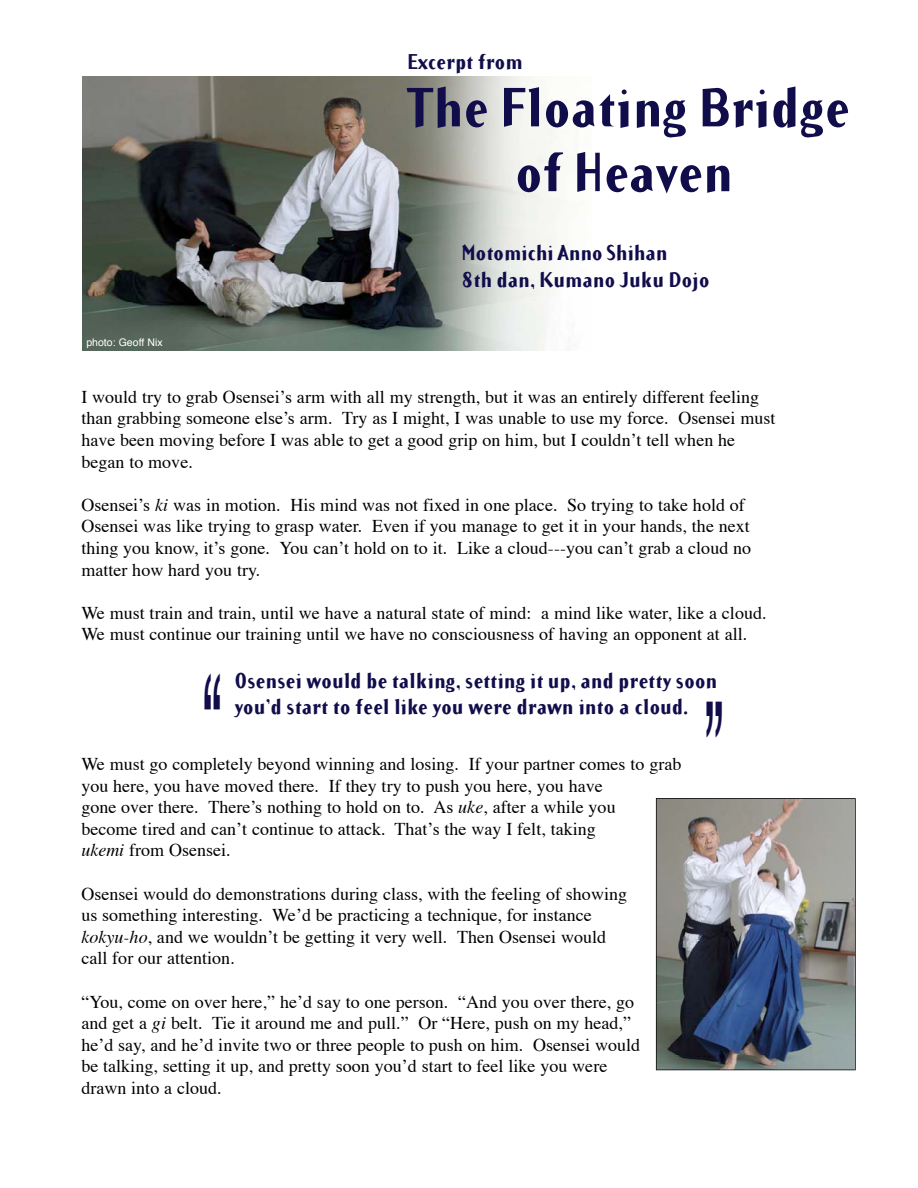
<style>
.page{position:relative;width:918px;height:1188px;background:#fff}
.page>*{position:absolute;margin:0;border:0;box-sizing:border-box;transform-origin:0 0}
.t1{font:114.75px "Geneva";color:#110d4b;scale:.42 1}
.t2{font:700 54px/64.8px "Arbitrary";letter-spacing:.02em;color:#110d4b;text-align:center}
.t3{font:700 21px/25.2px "Arbitrary";letter-spacing:.02em;color:#110d4b}
.t4{font:18px/21.6px "Times";color:#000}
.t5{font:10.5px "Helvetica";color:#fff}
.s1{font-style:italic}
</style>
<div class="page">
<img style="left:82px;top:77px;width:483px;height:274px">
<img style="left:656px;top:798px;width:200px;height:272px">
<p class="t3" style="left:408px;top:50px;width:116px">Excerpt from</p>
<h2 class="t2" style="left:408px;top:78px;width:443px">The Floating Bridge of Heaven</h2>
<p class="t5" style="left:86px;top:338px;width:78px">photo: Geoff Nix</p>
<p class="t3" style="left:462px;top:240px;width:250px;line-height:27px">Motomichi Anno Shihan<br>8th dan, Kumano Juku Dojo</p>
<p class="t4" style="left:81px;top:388px;width:696px">I would try to grab Osensei’s arm with all my strength, but it was an entirely different feeling than grabbing someone else’s arm. Try as I might, I was unable to use my force. Osensei must have been moving before I was able to get a good grip on him, but I couldn’t tell when he began to move.</p>
<p class="t4" style="left:81px;top:496px;width:671px">Osensei’s <span class="s1">ki</span> was in motion. His mind was not fixed in one place. So trying to take hold of Osensei was like trying to grasp water. Even if you manage to get it in your hands, the next thing you know, it’s gone. You can’t hold on to it. Like a cloud---you can’t grab a cloud no matter how hard you try.</p>
<p class="t4" style="left:81px;top:604px;width:687px">We must train and train, until we have a natural state of mind: a mind like water, like a cloud.<br>We must continue our training until we have no consciousness of having an opponent at all.</p>
<h1 class="t1" style="left:201px;top:650px;width:58px">“</h1>
<p class="t3" style="left:235px;top:669px;width:484px">Osensei would be talking, setting it up, and pretty soon you’d start to feel like you were drawn into a cloud.</p>
<h1 class="t1" style="left:702px;top:601px;width:58px">„</h1>
<p class="t4" style="left:81px;top:755px;width:602px">We must go completely beyond winning and losing. If your partner comes to grab you here, you have moved there. If they try to push you here, you have<br>gone over there. There’s nothing to hold on to. As <span class="s1">uke</span>, after a while you<br>become tired and can’t continue to attack. That’s the way I felt, taking<br><span class="s1">ukemi</span> from Osensei.</p>
<p class="t4" style="left:81px;top:884px;width:547px">Osensei would do demonstrations during class, with the feeling of showing us something interesting. We’d be practicing a technique, for instance <span class="s1">kokyu-ho</span>, and we wouldn’t be getting it very well. Then Osensei would call for our attention.</p>
<p class="t4" style="left:81px;top:992px;width:560px">“You, come on over here,” he’d say to one person. “And you over there, go and get a <span class="s1">gi</span> belt. Tie it around me and pull.” Or “Here, push on my head,” he’d say, and he’d invite two or three people to push on him. Osensei would be talking, setting it up, and pretty soon you’d start to feel like you were drawn into a cloud.</p>
</div>
